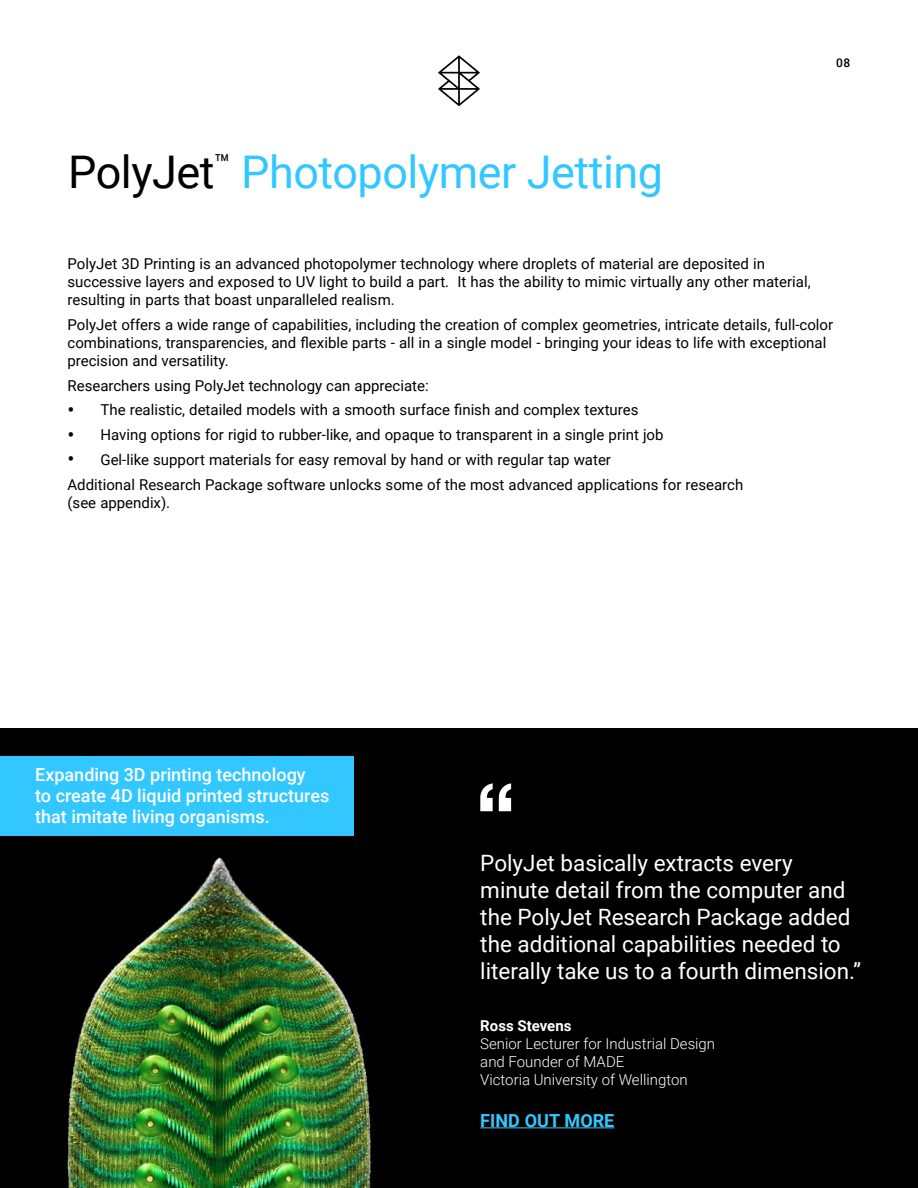
<style>
.page{position:relative;width:918px;height:1188px;background:#fff}
.page>*{position:absolute;margin:0;border:0;box-sizing:border-box;transform-origin:0 0}
.t1{font:45px "Roboto";letter-spacing:-.01em;color:#32c8ff}
.t2{font:22.5px/27px "Roboto";color:#fff}
.t3{font:500 18px/21px "Roboto";color:#fff}
.t4{font:700 18px "Roboto";color:#32c8ff}
.t5{font:15px/18px "Roboto";color:#000}
.t6{font:300 15px/18px "Roboto";color:#fff}
.t7{font:700 15px "Roboto";color:#fff}
.t8{font:500 12px "Roboto";color:#000}
.s1{color:#000}
.s2{font-size:21px}
</style>
<div class="page">
<svg style="left:438px;top:55px;width:42px;height:51px"></svg>
<div style="left:0;top:728px;width:448px;height:460px;background:#000"></div>
<img style="left:67px;top:857px;width:304px;height:331px">
<div style="left:445px;top:728px;width:473px;height:460px;background:#000"></div>
<div style="left:0;top:756px;width:354px;height:80px;background:#32c8ff"></div>
<hr style="left:480px;top:1127px;width:134px;height:1px;background:#32c8ff">
<svg style="left:480px;top:783px;width:31px;height:28px"></svg>
<h1 class="t1" style="left:68px;top:140px;width:597px"><span class="s1">PolyJet</span><sup>™</sup> Photopolymer Jetting</h1>
<p class="t8" style="left:836px;top:55px;width:16px">08</p>
<p class="t5" style="left:68px;top:254px;width:745px">PolyJet 3D Printing is an advanced photopolymer technology where droplets of material are deposited in successive layers and exposed to UV light to build a part. It has the ability to mimic virtually any other material, resulting in parts that boast unparalleled realism.</p>
<p class="t5" style="left:68px;top:315px;width:767px">PolyJet offers a wide range of capabilities, including the creation of complex geometries, intricate details, full-color combinations, transparencies, and flexible parts - all in a single model - bringing your ideas to life with exceptional precision and versatility.</p>
<p class="t5" style="left:68px;top:376px;width:363px">Researchers using PolyJet technology can appreciate:</p>
<p class="t5" style="left:68px;top:400px;width:573px"><span class="s2">•</span> The realistic, detailed models with a smooth surface finish and complex textures</p>
<p class="t5" style="left:68px;top:425px;width:598px"><span class="s2">•</span> Having options for rigid to rubber-like, and opaque to transparent in a single print job</p>
<p class="t5" style="left:67px;top:447px;width:677px;line-height:24.8px"><span class="s2">•</span> Gel-like support materials for easy removal by hand or with regular tap water<br>Additional Research Package software unlocks some of the most advanced applications for research</p>
<p class="t5" style="left:67px;top:493px;width:104px">(see appendix).</p>
<p class="t3" style="left:35px;top:764px;width:296px">Expanding 3D printing technology<br>to create 4D liquid printed structures that imitate living organisms.</p>
<h2 class="t2" style="left:480px;top:849px;width:382px">PolyJet basically extracts every minute detail from the computer and the PolyJet Research Package added the additional capabilities needed to literally take us to a fourth dimension.”</h2>
<p class="t7" style="left:480px;top:1015px;width:93px">Ross Stevens</p>
<p class="t6" style="left:480px;top:1034px;width:236px">Senior Lecturer for Industrial Design and Founder of MADE<br>Victoria University of Wellington</p>
<p class="t4" style="left:480px;top:1108px;width:136px">FIND OUT MORE</p>
</div>
